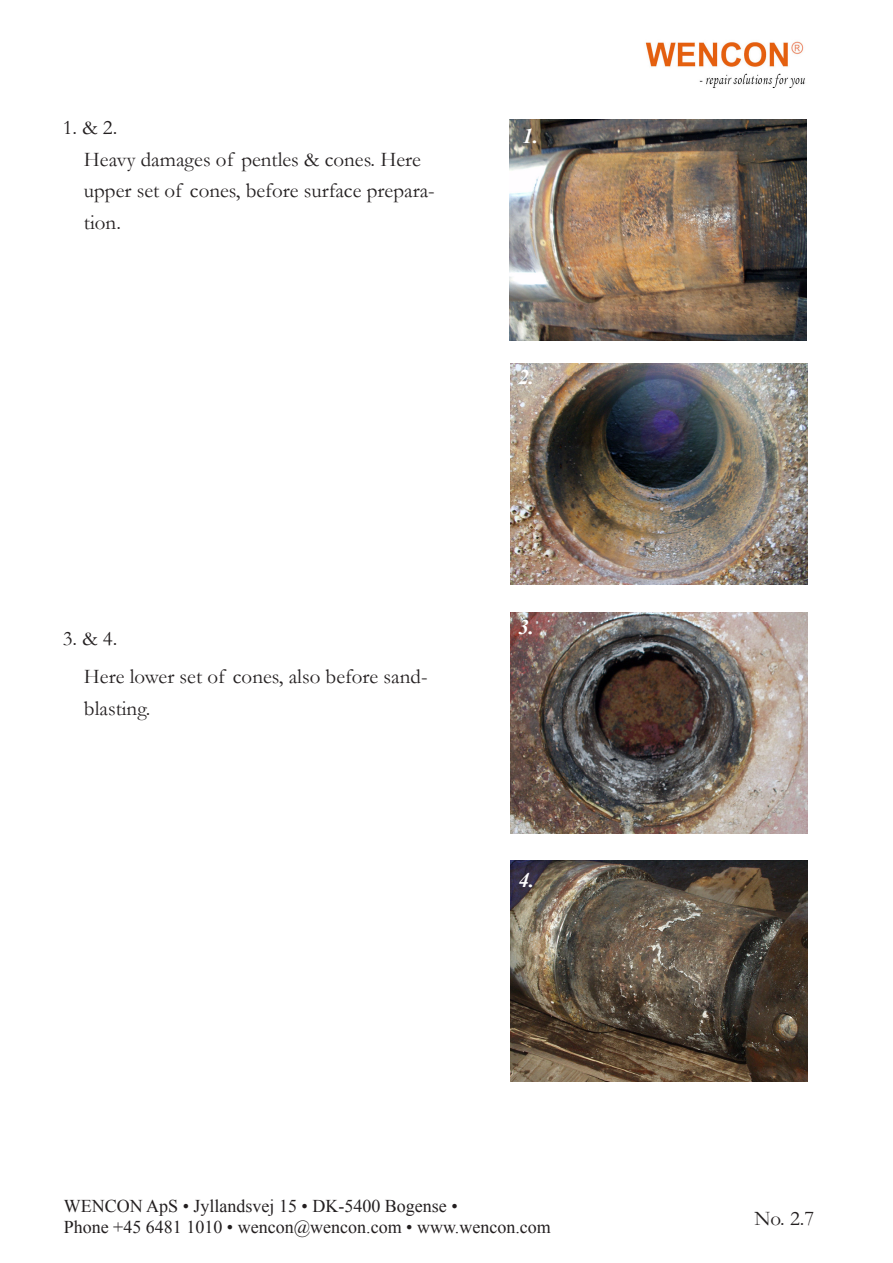
<style>
.page{position:relative;width:893px;height:1263px;background:#fff}
.page>*{position:absolute;margin:0;border:0;box-sizing:border-box;transform-origin:0 0}
.Brødtekst_indryk{font:21px/31.5px "Garamond";color:#231f20}
.Brødtekst_bold_kursi{font:italic 700 21px "Times New Roman";color:#fff}
.Brødtekst_bold_14{font:21px "Garamond";color:#231f20}
.t1{font:18px/21.6px "Times New Roman";color:#231f20}
</style>
<div class="page">
<img style="left:645px;top:41px;width:160px;height:47px">
<img style="left:509px;top:119px;width:298px;height:221px">
<img style="left:510px;top:364px;width:298px;height:221px">
<img style="left:510px;top:612px;width:298px;height:221px">
<img style="left:510px;top:860px;width:298px;height:221px">
<p class="Brødtekst_indryk" style="left:84px;top:111px;width:352px;text-indent:-21px">1. &amp; 2.<br>Heavy damages of pentles &amp; cones. Here upper set of cones, before surface prepara&shy;tion.</p>
<p class="Brødtekst_bold_kursi" style="left:523px;top:122px;width:17px">1.</p>
<p class="Brødtekst_bold_kursi" style="left:518px;top:362px;width:17px">2.</p>
<p class="Brødtekst_indryk" style="left:63px;top:622px;width:56px">3. &amp; 4.</p>
<p class="Brødtekst_indryk" style="left:84px;top:660px;width:345px">Here lower set of cones, also before sand&shy;blasting.</p>
<p class="Brødtekst_bold_kursi" style="left:518px;top:612px;width:17px">3.</p>
<p class="Brødtekst_bold_kursi" style="left:519px;top:866px;width:17px">4.</p>
<p class="t1" style="left:64px;top:1194px;width:489px">WENCON ApS • Jyllandsvej 15 • DK-5400 Bogense •<br>Phone +45 6481 1010 • wencon@wencon.com • www.wencon.com</p>
<p class="Brødtekst_bold_14" style="left:754px;top:1204px;width:61px">No. 2.7</p>
</div>
